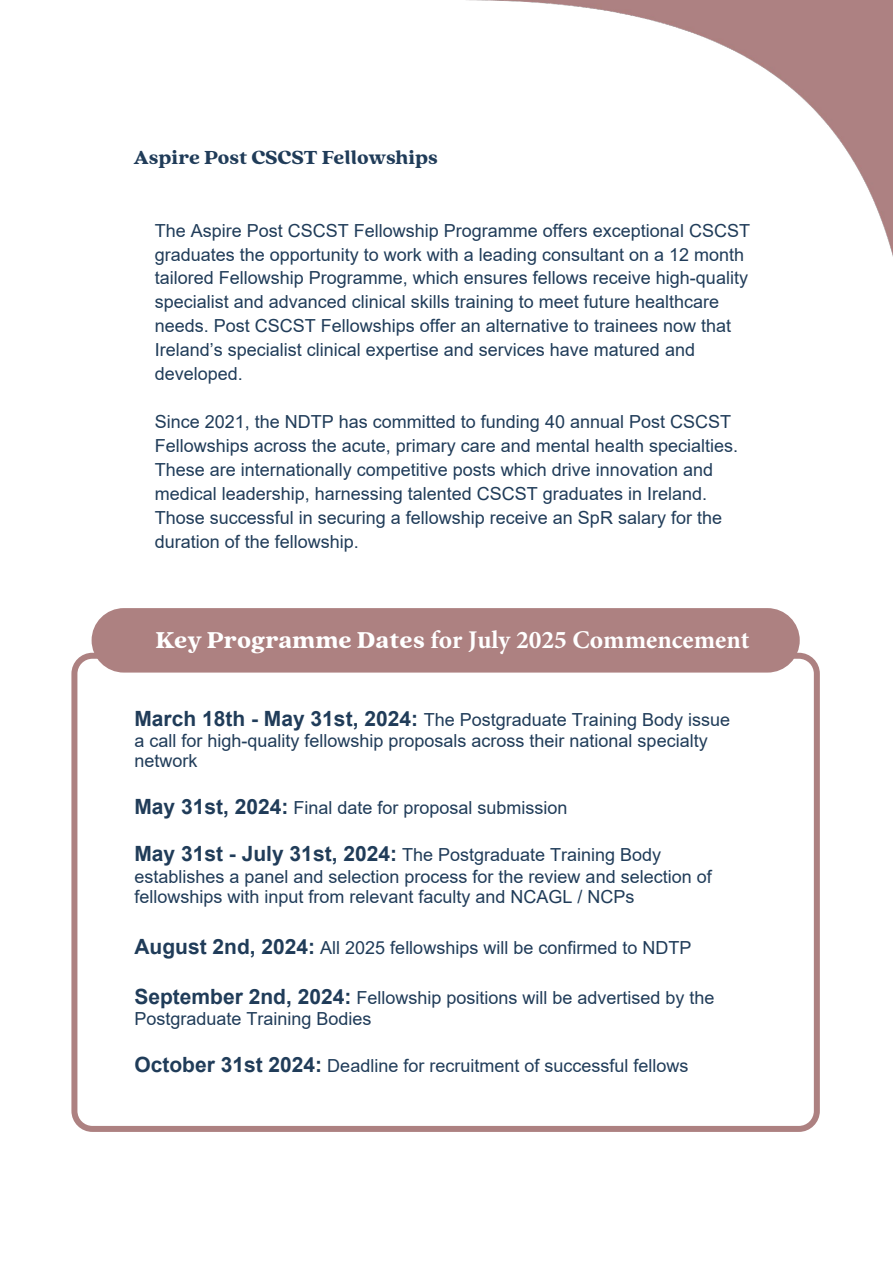
<style>
.page{position:relative;width:893px;height:1263px;background:#fff}
.page>*{position:absolute;margin:0;border:0;box-sizing:border-box;transform-origin:0 0}
.t1{font:700 25.5px "Minion Pro";color:#fff}
.t2{font:900 21px "Quincy CF";letter-spacing:-.005em;color:#203c59}
.t3{font:18px/24px "Arial";color:#203c59}
.s1{font-family:"Quincy CF";font-weight:900}
.s2{font-weight:700;font-size:21px}
</style>
<div class="page">
<img style="left:468px;top:0;width:425px;height:257px">
<div style="left:71px;top:653px;width:749px;height:479px;border:6px solid #ad8181;border-radius:18px"></div>
<div style="left:92px;top:608px;width:708px;height:64px;background:#ad8181;border-radius:32px"></div>
<p class="t2" style="left:134px;top:142px;width:306px">Aspire Post CSCST Fellowships</p>
<p class="t3" style="left:155px;top:218px;width:597px">The Aspire Post CSCST Fellowship Programme offers exceptional CSCST graduates the opportunity to work with a leading consultant on a 12 month tailored Fellowship Programme, which ensures fellows receive high-quality specialist and advanced clinical skills training to meet future healthcare needs. Post CSCST Fellowships offer an alternative to trainees now that Ireland’s specialist clinical expertise and services have matured and developed.</p>
<p class="t3" style="left:155px;top:410px;width:585px">Since 2021, the NDTP has committed to funding 40 annual Post CSCST Fellowships across the acute, primary care and mental health specialties.<br>These are internationally competitive posts which drive innovation and medical leadership, harnessing talented CSCST graduates in Ireland.<br>Those successful in securing a fellowship receive an SpR salary for the duration of the fellowship.</p>
<h1 class="t1" style="left:155px;top:621px;width:595px"><span class="s1">Key Programme Dates</span> for July 2025 Commencement</h1>
<p class="t3" style="left:134px;top:709px;width:597px;line-height:20.5px"><span class="s2">March 18th - May 31st, 2024:</span> The Postgraduate Training Body issue a call for high-quality fellowship proposals across their national specialty network</p>
<p class="t3" style="left:134px;top:795px;width:435px"><span class="s2">May 31st, 2024:</span> Final date for proposal submission</p>
<p class="t3" style="left:134px;top:843px;width:579px;line-height:21.5px"><span class="s2">May 31st - July 31st, 2024:</span> The Postgraduate Training Body establishes a panel and selection process for the review and selection of fellowships with input from relevant faculty and NCAGL / NCPs</p>
<p class="t3" style="left:134px;top:935px;width:558px"><span class="s2">August 2nd, 2024:</span> All 2025 fellowships will be confirmed to NDTP</p>
<p class="t3" style="left:134px;top:987px;width:582px;line-height:21px"><span class="s2">September 2nd, 2024:</span> Fellowship positions will be advertised by the<br>Postgraduate Training Bodies</p>
<p class="t3" style="left:134px;top:1054px;width:556px"><span class="s2">October 31st 2024:</span> Deadline for recruitment of successful fellows</p>
</div>
